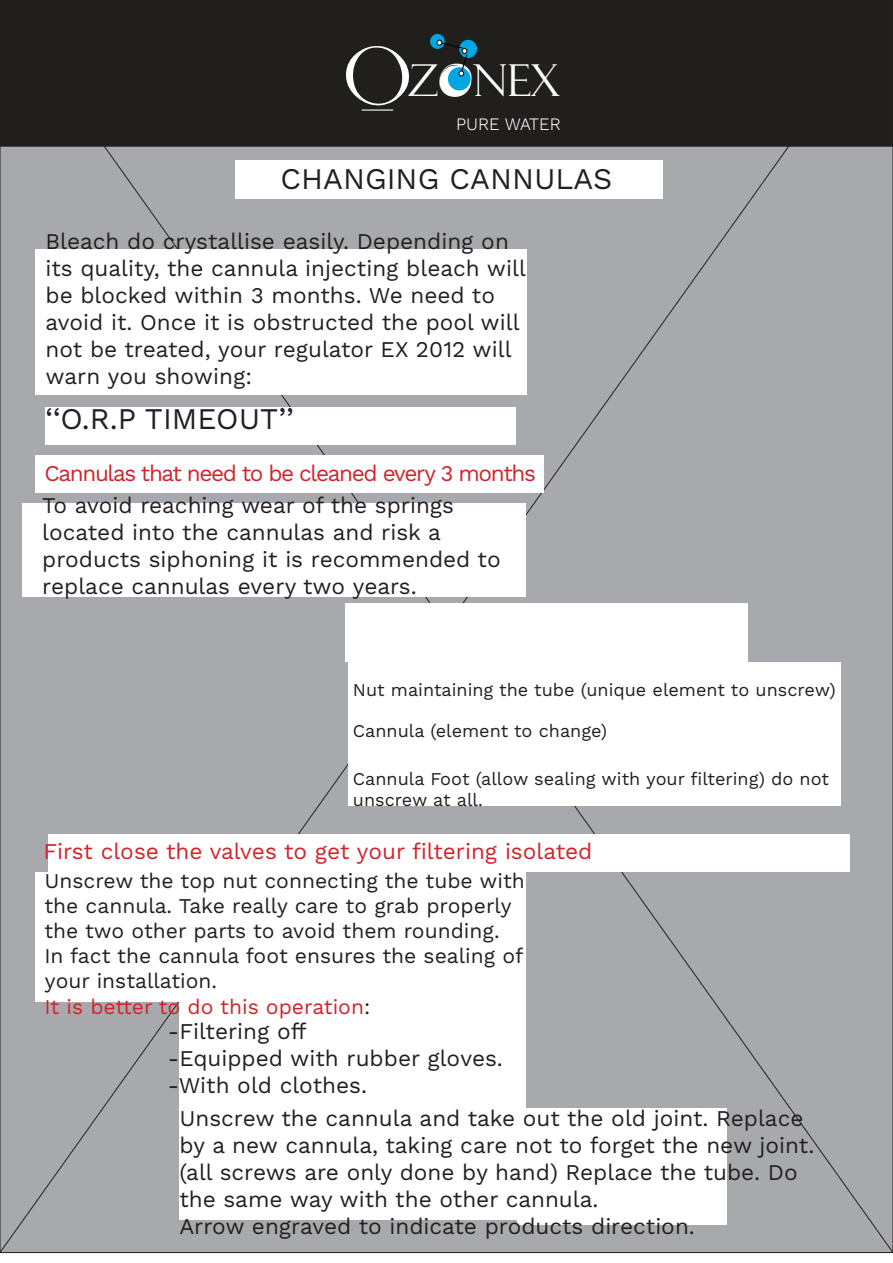
<style>
.page{position:relative;width:893px;height:1263px;background:#fff}
.page>*{position:absolute;margin:0;border:0;box-sizing:border-box;transform-origin:0 0}
.t1{font:44.1px "Felix Titling";color:#fff}
.t2{font:30px "Work Sans";color:#231f20}
.t3{font:22.5px/27px "Work Sans";color:#231f20}
.t4{font:22.5px "Work Sans";color:#d1232a}
.t5{font:22.5px "Work Sans";letter-spacing:-.06em;color:#d1232a}
.t6{font:21px/25.2px "Work Sans";color:#231f20}
.t7{font:18px/21.6px "Work Sans";color:#231f20}
.t8{font:300 17.4px "Work Sans";color:#fff}
.s1{color:#d1232a}
</style>
<div class="page">
<div style="left:0;top:147px;width:893px;height:1106px;background:#a8a9ad"></div>
<div style="left:0;top:0;width:893px;height:147px;background:#211e1e"></div>
<div style="left:441px;top:65px;width:30px;height:32px;background:#fff;border-radius:50%"></div>
<div style="left:459px;top:40px;width:18px;height:18px;background:#00a7e3;border-radius:50%"></div>
<div style="left:430px;top:34px;width:15px;height:15px;background:#00a7e3;border-radius:50%"></div>
<svg style="left:437px;top:40px;width:34px;height:51px"></svg>
<div style="left:235px;top:160px;width:428px;height:39px;background:#fff"></div>
<div style="left:35px;top:249px;width:491px;height:146px;background:#fff"></div>
<div style="left:45px;top:407px;width:471px;height:37px;background:#fff"></div>
<div style="left:35px;top:456px;width:509px;height:37px;background:#fff"></div>
<div style="left:22px;top:503px;width:504px;height:94px;background:#fff"></div>
<div style="left:345px;top:603px;width:403px;height:58px;background:#fff"></div>
<div style="left:348px;top:662px;width:492px;height:144px;background:#fff"></div>
<div style="left:48px;top:834px;width:802px;height:38px;background:#fff"></div>
<div style="left:36px;top:872px;width:490px;height:129px;background:#fff"></div>
<div style="left:179px;top:996px;width:347px;height:224px;background:#fff"></div>
<div style="left:517px;top:1108px;width:209px;height:117px;background:#fff"></div>
<div style="left:335px;top:33px;width:84px;height:86px;background:#211e1e"></div>
<h1 class="t1" style="left:408px;top:55px;width:154px">ZONEX</h1>
<p class="t8" style="left:456px;top:114px;width:106px">PURE WATER</p>
<h2 class="t2" style="left:281px;top:161px;width:333px">CHANGING CANNULAS</h2>
<p class="t3" style="left:45px;top:229px;width:482px">Bleach do crystallise easily. Depending on its quality, the cannula injecting bleach will be blocked within 3 months. We need to avoid it. Once it is obstructed the pool will not be treated, your regulator EX 2012 will warn you showing:</p>
<h2 class="t2" style="left:45px;top:401px;width:250px">‘‘O.R.P TIMEOUT’’</h2>
<p class="t5" style="left:44px;top:460px;width:493px">Cannulas that need to be cleaned every 3 months</p>
<p class="t3" style="left:42px;top:493px;width:460px">To avoid reaching wear of the springs located into the cannulas and risk a products siphoning it is recommended to replace cannulas every two years.</p>
<p class="t7" style="left:353px;top:680px;width:484px">Nut maintaining the tube (unique element to unscrew)</p>
<p class="t7" style="left:353px;top:721px;width:256px">Cannula (element to change)</p>
<p class="t7" style="left:353px;top:769px;width:478px">Cannula Foot (allow sealing with your filtering) do not unscrew at all.</p>
<p class="t4" style="left:43px;top:838px;width:550px">First close the valves to get your filtering isolated</p>
<p class="t6" style="left:44px;top:869px;width:482px">Unscrew the top nut connecting the tube with the cannula. Take really care to grab properly the two other parts to avoid them rounding.<br>In fact the cannula foot ensures the sealing of your installation.<br><span class="s1">It is better to do this operation</span>:</p>
<p class="t3" style="left:168px;top:1018px;width:336px">-Filtering off<br>-Equipped with rubber gloves. -With old clothes.</p>
<p class="t3" style="left:179px;top:1105px;width:636px">Unscrew the cannula and take out the old joint. Replace by a new cannula, taking care not to forget the new joint. (all screws are only done by hand) Replace the tube. Do the same way with the other cannula.<br>Arrow engraved to indicate products direction.</p>
</div>
